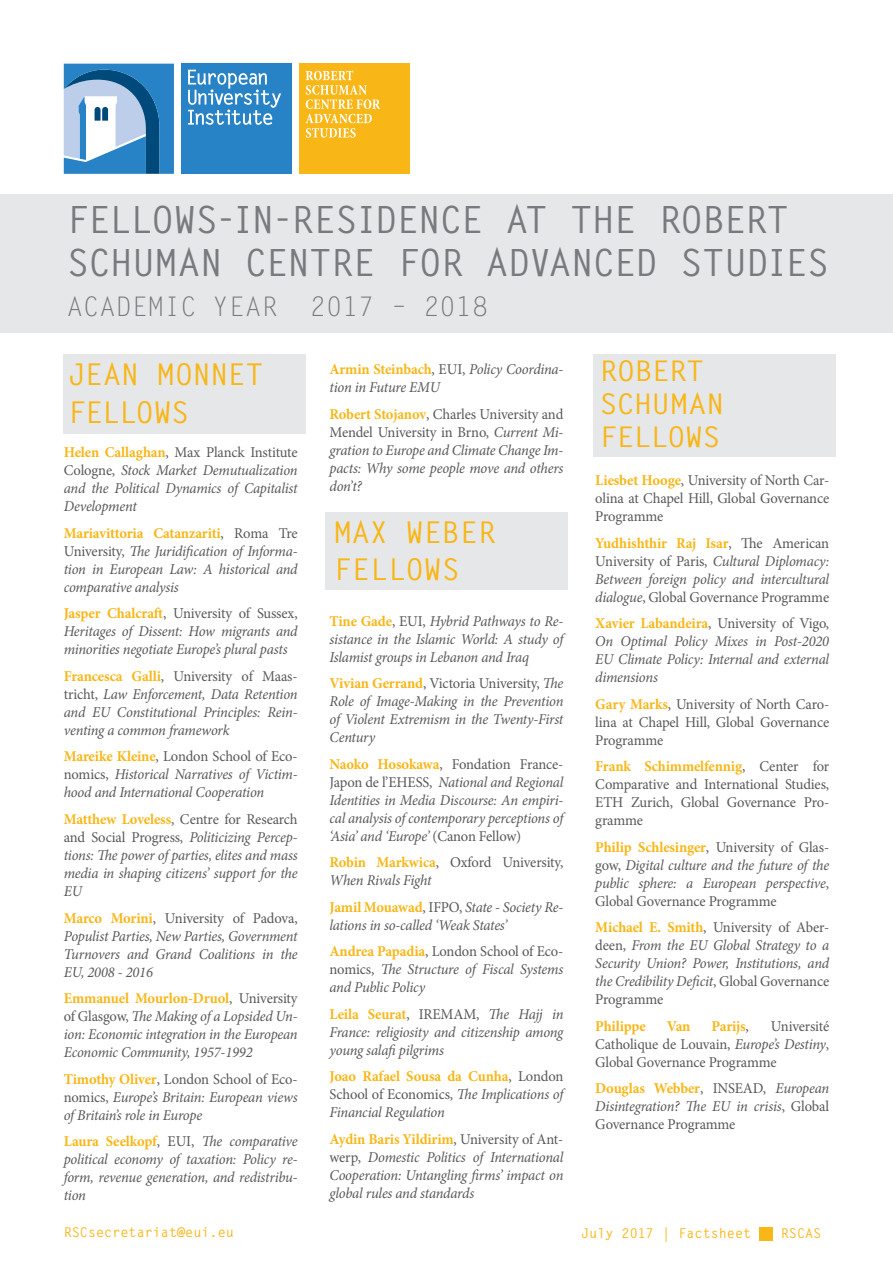
<style>
.page{position:relative;width:893px;height:1263px;background:#fff}
.page>*{position:absolute;margin:0;border:0;box-sizing:border-box;transform-origin:0 0}
.text{font:700 37.5px/43.5px "Letter Gothic Std";letter-spacing:-.025em;color:#787a7d}
.text-2{font:700 30px/37.5px "Letter Gothic Std";letter-spacing:-.02em;color:#f8b617}
.text-3{font:700 30px/37.5px "Letter Gothic Std";color:#f8b617}
.text-4{font:700 28.5px/33px "Letter Gothic Std";letter-spacing:-.02em;color:#f8b617;scale:1.05 1}
.text-5{font:27px "Letter Gothic Std";color:#787a7d}
.t1{font:italic 15px/18px "Minion Pro";letter-spacing:-.02em;color:#57585a;text-align:justify}
.t2{font:15px/18px "Minion Pro";letter-spacing:-.015em;color:#57585a;text-align:justify}
.t3{font:700 15px "Minion Pro";letter-spacing:-.015em;color:#f8b617}
.t4{font:700 13.5px "Letter Gothic Std";color:#f8b617}
.s1{font-weight:700;font-style:normal;color:#f8b617}
.s2{font-style:normal}
.s3{font-weight:700;color:#f8b617}
.s4{font-weight:400;color:#57585a}
.s5{font-style:italic}
</style>
<div class="page">
<div style="left:759px;top:1227px;width:14px;height:13px;background:#f8b617"></div>
<div style="left:0;top:194px;width:893px;height:139px;background:#e6e7e8"></div>
<div style="left:182px;top:64px;width:110px;height:110px;background:#2783c5"></div>
<svg style="left:188px;top:70px;width:93px;height:55px"></svg>
<svg style="left:64px;top:64px;width:110px;height:110px;background:#669eca"></svg>
<div style="left:300px;top:64px;width:110px;height:110px;background:#f8b617"></div>
<svg style="left:305px;top:71px;width:75px;height:67px"></svg>
<div style="left:326px;top:512px;width:242px;height:78px;background:#e6e7e8"></div>
<div style="left:63px;top:354px;width:243px;height:79px;background:#e6e7e8"></div>
<div style="left:593px;top:354px;width:243px;height:103px;background:#e6e7e8"></div>
<p class="text" style="left:67px;top:198px;width:764px">FELLOWS-IN-RESIDENCE AT THE ROBERT<br>SCHUMAN CENTRE FOR ADVANCED STUDIES</p>
<p class="text-5" style="left:67px;top:291px;width:423px">ACADEMIC YEAR 2017 – 2018</p>
<p class="text-2" style="left:68px;top:356px;width:197px">JEAN MONNET<br>FELLOWS</p>
<p class="text-4" style="left:599px;top:354px;width:120px">ROBERT<br>SCHUMAN<br>FELLOWS</p>
<p class="t1" style="left:330px;top:361px;width:235px"><span class="s1">Armin Steinbach</span><span class="s2">, EUI,</span> Policy Coordina&shy;tion in Future EMU</p>
<p class="t1" style="left:330px;top:405px;width:235px"><span class="s1">Robert Stojanov</span><span class="s2">, Charles University and Mendel University in Brno,</span> Current Mi&shy;gration to Europe and Climate Change Im&shy;pacts: Why some people move and others don’t?</p>
<p class="t1" style="left:64px;top:444px;width:235px"><span class="s1">Helen Callaghan</span><span class="s2">, Max Planck Institute Cologne,</span> Stock Market Demutualization and the Political Dynamics of Capitalist Development</p>
<p class="t1" style="left:64px;top:524px;width:235px"><span class="s1">Mariavittoria Catanzariti</span><span class="s2">, Roma Tre University,</span> The Juridification of Informa&shy;tion in European Law: A historical and comparative analysis</p>
<p class="t1" style="left:64px;top:605px;width:235px"><span class="s1">Jasper Chalcraft</span><span class="s2">, University of Sussex, </span>Heritages of Dissent: How migrants and minorities negotiate Europe’s plural pasts</p>
<p class="t1" style="left:64px;top:667px;width:235px"><span class="s1">Francesca Galli</span><span class="s2">, University of Maas&shy;tricht,</span> Law Enforcement, Data Retention and EU Constitutional Principles: Rein&shy;venting a common framework</p>
<p class="t1" style="left:64px;top:748px;width:235px"><span class="s1">Mareike Kleine</span><span class="s2">, London School of Eco&shy;nomics,</span> Historical Narratives of Victim&shy;hood and International Cooperation</p>
<p class="t1" style="left:64px;top:810px;width:235px"><span class="s1">Matthew Loveless</span><span class="s2">, Centre for Research and Social Progress,</span> Politicizing Percep&shy;tions: The power of parties, elites and mass media in shaping citizens’ support for the EU</p>
<p class="t1" style="left:64px;top:909px;width:235px"><span class="s1">Marco Morini</span><span class="s2">, University of Padova, </span>Populist Parties, New Parties, Government Turnovers and Grand Coalitions in the EU, 2008 - 2016</p>
<p class="t1" style="left:64px;top:989px;width:235px"><span class="s1">Emmanuel Mourlon-Druol</span><span class="s2">, University of Glasgow,</span> The Making of a Lopsided Un&shy;ion: Economic integration in the European Economic Community, 1957-1992</p>
<p class="t1" style="left:64px;top:1070px;width:235px"><span class="s1">Timothy Oliver</span><span class="s2">, London School of Eco&shy;nomics,</span> Europe’s Britain: European views of Britain’s role in Europe</p>
<p class="t1" style="left:64px;top:1132px;width:235px"><span class="s1">Laura Seelkopf</span><span class="s2">, EUI,</span> The comparative political economy of taxation: Policy re&shy;form, revenue generation, and redistribu&shy;tion</p>
<p class="t2" style="left:595px;top:471px;width:235px"><span class="s3">Liesbet Hooge</span>, University of North Car&shy;olina at Chapel Hill, Global Governance Programme</p>
<p class="t1" style="left:595px;top:534px;width:235px"><span class="s1">Yudhishthir Raj Isar</span><span class="s2">, The American University of Paris,</span> Cultural Diplomacy:<br>Between foreign policy and intercultural dialogue<span class="s2">, Global Governance Programme</span></p>
<p class="t1" style="left:595px;top:614px;width:235px"><span class="s1">Xavier Labandeira</span><span class="s2">, University of Vigo, </span>On Optimal Policy Mixes in Post-2020<br>EU Climate Policy: Internal and external dimensions</p>
<p class="t2" style="left:595px;top:695px;width:235px"><span class="s3">Gary Marks</span>, University of North Caro&shy;lina at Chapel Hill, Global Governance Programme</p>
<p class="t2" style="left:595px;top:757px;width:235px"><span class="s3">Frank Schimmelfennig</span>, Center for Comparative and International Studies, ETH Zurich, Global Governance Pro&shy;gramme</p>
<p class="t1" style="left:595px;top:838px;width:235px"><span class="s1">Philip Schlesinger</span><span class="s2">, University of Glas&shy;gow,</span> Digital culture and the future of the public sphere: a European perspective<span class="s2">, Global Governance Programme</span></p>
<p class="t1" style="left:595px;top:918px;width:235px"><span class="s1">Michael E. Smith</span><span class="s2">, University of Aber&shy;deen,</span> From the EU Global Strategy to a Security Union? Power, Institutions, and the Credibility Deficit<span class="s2">, Global Governance Programme</span></p>
<p class="t3" style="left:595px;top:1015px;width:52px">Philippe</p>
<p class="t3" style="left:667px;top:1015px;width:25px">Van</p>
<p class="t3" style="left:711px;top:1015px;width:39px">Parijs<span class="s4">,</span></p>
<p class="text-3" style="left:334px;top:514px;width:163px">MAX WEBER<br>FELLOWS</p>
<p class="t1" style="left:330px;top:612px;width:235px"><span class="s1">Tine Gade</span><span class="s2">, EUI,</span> Hybrid Pathways to Re&shy;sistance in the Islamic World: A study of Islamist groups in Lebanon and Iraq</p>
<p class="t1" style="left:330px;top:674px;width:235px"><span class="s1">Vivian Gerrand</span><span class="s2">, Victoria University,</span> The Role of Image-Making in the Prevention of Violent Extremism in the Twenty-First Century</p>
<p class="t1" style="left:330px;top:755px;width:235px"><span class="s1">Naoko Hosokawa</span><span class="s2">, Fondation France-Japon de l’EHESS,</span> National and Regional Identities in Media Discourse: An empiri&shy;cal analysis of contemporary perceptions of ‘Asia’ and ‘Europe’ <span class="s2">(Canon Fellow)</span></p>
<p class="t2" style="left:330px;top:853px;width:235px"><span class="s3">Robin Markwica</span>, Oxford University,<br><span class="s5">When Rivals Fight</span></p>
<p class="t1" style="left:330px;top:898px;width:235px"><span class="s1">Jamil Mouawad</span><span class="s2">, IFPO,</span> State - Society Re&shy;lations in so-called ‘Weak States’</p>
<p class="t1" style="left:330px;top:942px;width:235px"><span class="s1">Andrea Papadia</span><span class="s2">, London School of Eco&shy;nomics,</span> The Structure of Fiscal Systems and Public Policy</p>
<p class="t1" style="left:330px;top:1005px;width:235px"><span class="s1">Leila Seurat</span><span class="s2">, IREMAM,</span> The Hajj in France: religiosity and citizenship among young salafi pilgrims</p>
<p class="t1" style="left:330px;top:1067px;width:235px"><span class="s1">Joao Rafael Sousa da Cunha</span><span class="s2">, London School of Economics,</span> The Implications of Financial Regulation</p>
<p class="t1" style="left:330px;top:1130px;width:235px"><span class="s1">Aydin Baris Yildirim</span><span class="s2">, University of Ant&shy;werp,</span> Domestic Politics of International Cooperation: Untangling firms’ impact on global rules and standards</p>
<p class="t2" style="left:595px;top:1017px;width:235px;text-indent:176px">Université Catholique de Louvain, <span class="s5">Europe’s Destiny</span>, Global Governance Programme</p>
<p class="t1" style="left:595px;top:1079px;width:235px"><span class="s1">Douglas Webber</span><span class="s2">, INSEAD,</span> European Disintegration? The EU in crisis<span class="s2">, Global Governance Programme</span></p>
<p class="t4" style="left:64px;top:1224px;width:172px">RSCsecretariat@eui.eu</p>
<p class="t4" style="left:581px;top:1225px;width:172px">July 2017 | Factsheet</p>
<p class="t4" style="left:781px;top:1225px;width:42px">RSCAS</p>
</div>
